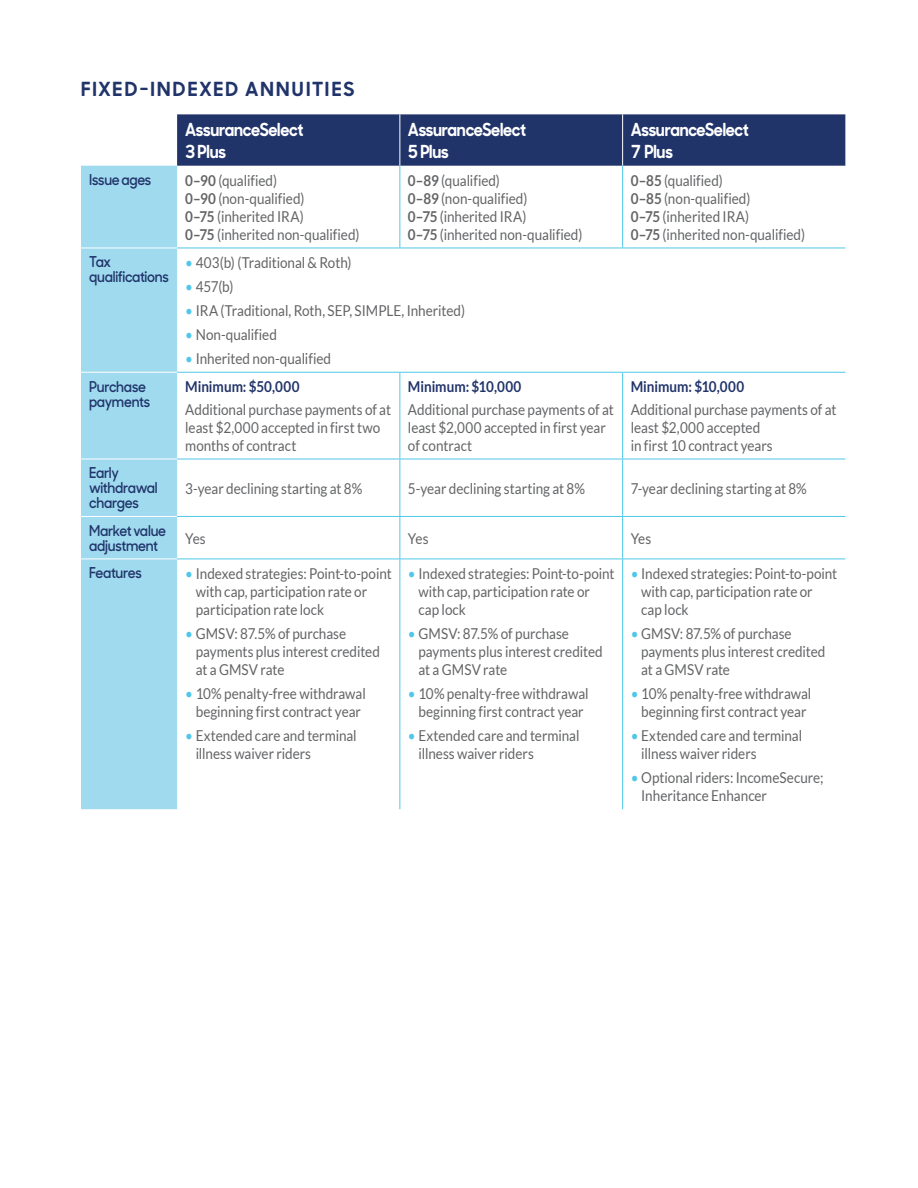
<style>
.page{position:relative;width:918px;height:1188px;background:#fff}
.page>*{position:absolute;margin:0;border:0;box-sizing:border-box;transform-origin:0 0}
.t1{font:700 19.5px "MM Sharp Sans";letter-spacing:.105em;color:#21346a}
.t2{font:700 18px/21.6px "MM Sharp Sans";letter-spacing:-.02em;color:#fff;scale:.9 1}
.t3{font:15px/18px "Lato";letter-spacing:-.005em;color:#636466;scale:.9 1}
.t4{font:600 15px/15px "MM Sharp Sans";letter-spacing:-.02em;color:#21346a;scale:.9 1}
.t5{font:700 15px "Lato";color:#21346a;scale:.9 1}
.s1{font-weight:700}
.s2{color:#50c7e8}
</style>
<div class="page">
<div style="left:177px;top:114px;width:668px;height:52px;background:#21346a"></div>
<div style="left:81px;top:166px;width:96px;height:643px;background:#9fdaef"></div>
<hr style="left:81px;top:248px;width:96px;height:1px;background:#fff">
<hr style="left:81px;top:372px;width:96px;height:1px;background:#fff">
<hr style="left:81px;top:459px;width:96px;height:1px;background:#fff">
<hr style="left:81px;top:516px;width:96px;height:1px;background:#fff">
<hr style="left:81px;top:559px;width:96px;height:1px;background:#fff">
<hr style="left:177px;top:248px;width:223px;height:1px;background:#50c7e8">
<hr style="left:400px;top:248px;width:223px;height:1px;background:#50c7e8">
<hr style="left:623px;top:248px;width:222px;height:1px;background:#50c7e8">
<hr style="left:177px;top:372px;width:223px;height:1px;background:#50c7e8">
<hr style="left:400px;top:372px;width:223px;height:1px;background:#50c7e8">
<hr style="left:623px;top:372px;width:222px;height:1px;background:#50c7e8">
<hr style="left:177px;top:459px;width:223px;height:1px;background:#50c7e8">
<hr style="left:400px;top:459px;width:223px;height:1px;background:#50c7e8">
<hr style="left:623px;top:459px;width:222px;height:1px;background:#50c7e8">
<hr style="left:177px;top:516px;width:223px;height:1px;background:#50c7e8">
<hr style="left:400px;top:516px;width:223px;height:1px;background:#50c7e8">
<hr style="left:623px;top:516px;width:222px;height:1px;background:#50c7e8">
<hr style="left:177px;top:559px;width:223px;height:1px;background:#50c7e8">
<hr style="left:400px;top:559px;width:223px;height:1px;background:#50c7e8">
<hr style="left:623px;top:559px;width:222px;height:1px;background:#50c7e8">
<hr style="left:399px;top:114px;width:1px;height:52px;background:#fff">
<hr style="left:622px;top:114px;width:1px;height:52px;background:#fff">
<hr style="left:399px;top:166px;width:1px;height:82px;background:#50c7e8">
<hr style="left:622px;top:166px;width:1px;height:82px;background:#50c7e8">
<hr style="left:399px;top:373px;width:1px;height:86px;background:#50c7e8">
<hr style="left:622px;top:373px;width:1px;height:86px;background:#50c7e8">
<hr style="left:399px;top:459px;width:1px;height:57px;background:#50c7e8">
<hr style="left:622px;top:459px;width:1px;height:57px;background:#50c7e8">
<hr style="left:399px;top:517px;width:1px;height:42px;background:#50c7e8">
<hr style="left:622px;top:517px;width:1px;height:42px;background:#50c7e8">
<hr style="left:399px;top:559px;width:1px;height:250px;background:#50c7e8">
<hr style="left:622px;top:559px;width:1px;height:250px;background:#50c7e8">
<h1 class="t1" style="left:81px;top:72px;width:275px">FIXED-INDEXED ANNUITIES</h1>
<p class="t2" style="left:185px;top:117px;width:133px">AssuranceSelect<br>3 Plus</p>
<p class="t2" style="left:408px;top:117px;width:133px">AssuranceSelect<br>5 Plus</p>
<p class="t2" style="left:631px;top:117px;width:133px">AssuranceSelect<br>7 Plus</p>
<p class="t4" style="left:89px;top:171px;width:71px">Issue ages</p>
<p class="t3" style="left:185px;top:171px;width:195px"><span class="s1">0–90</span> (qualified)<br><span class="s1">0–90</span> (non-qualified)<br><span class="s1">0–75</span> (inherited IRA)<br><span class="s1">0–75</span> (inherited non-qualified)</p>
<p class="t3" style="left:408px;top:171px;width:195px"><span class="s1">0–89</span> (qualified)<br><span class="s1">0–89</span> (non-qualified)<br><span class="s1">0–75</span> (inherited IRA)<br><span class="s1">0–75</span> (inherited non-qualified)</p>
<p class="t3" style="left:631px;top:171px;width:195px"><span class="s1">0–85</span> (qualified)<br><span class="s1">0–85</span> (non-qualified)<br><span class="s1">0–75</span> (inherited IRA)<br><span class="s1">0–75</span> (inherited non-qualified)</p>
<p class="t4" style="left:89px;top:253px;width:90px">Tax qualifications</p>
<p class="t3" style="left:185px;top:254px;width:186px"><span class="s2">•</span> 403(b) (Traditional &amp; Roth)</p>
<p class="t3" style="left:185px;top:278px;width:55px"><span class="s2">•</span> 457(b)</p>
<p class="t3" style="left:185px;top:302px;width:313px"><span class="s2">•</span> IRA (Traditional, Roth, SEP, SIMPLE, Inherited)</p>
<p class="t3" style="left:185px;top:326px;width:103px"><span class="s2">•</span> Non-qualified</p>
<p class="t3" style="left:185px;top:350px;width:164px"><span class="s2">•</span> Inherited non-qualified</p>
<p class="t4" style="left:89px;top:378px;width:69px">Purchase payments</p>
<p class="t5" style="left:185px;top:378px;width:129px">Minimum: $50,000</p>
<p class="t3" style="left:185px;top:400px;width:230px">Additional purchase payments of at least $2,000 accepted in first two months of contract</p>
<p class="t5" style="left:408px;top:378px;width:128px">Minimum: $10,000</p>
<p class="t3" style="left:408px;top:400px;width:230px">Additional purchase payments of at least $2,000 accepted in first year of contract</p>
<p class="t5" style="left:631px;top:378px;width:128px">Minimum: $10,000</p>
<p class="t3" style="left:631px;top:400px;width:230px">Additional purchase payments of at least $2,000 accepted<br>in first 10 contract years</p>
<p class="t4" style="left:89px;top:464px;width:78px">Early withdrawal charges</p>
<p class="t3" style="left:185px;top:479px;width:198px">3-year declining starting at 8%</p>
<p class="t3" style="left:408px;top:479px;width:198px">5-year declining starting at 8%</p>
<p class="t3" style="left:631px;top:479px;width:197px">7-year declining starting at 8%</p>
<p class="t4" style="left:89px;top:522px;width:87px">Market value adjustment</p>
<p class="t3" style="left:185px;top:529px;width:24px">Yes</p>
<p class="t3" style="left:408px;top:529px;width:24px">Yes</p>
<p class="t3" style="left:631px;top:529px;width:24px">Yes</p>
<p class="t4" style="left:89px;top:564px;width:60px">Features</p>
<p class="t3" style="left:196px;top:565px;width:219px;text-indent:-11px"><span class="s2">•</span> Indexed strategies: Point-to-point with cap, participation rate or participation rate lock</p>
<p class="t3" style="left:196px;top:625px;width:206px;text-indent:-11px"><span class="s2">•</span> GMSV: 87.5% of purchase payments plus interest credited at a GMSV rate</p>
<p class="t3" style="left:185px;top:685px;width:202px;text-align:center"><span class="s2">•</span> 10% penalty-free withdrawal beginning first contract year</p>
<p class="t3" style="left:196px;top:727px;width:180px;text-indent:-11px"><span class="s2">•</span> Extended care and terminal illness waiver riders</p>
<p class="t3" style="left:418px;top:565px;width:219px;text-indent:-11px"><span class="s2">•</span> Indexed strategies: Point-to-point with cap, participation rate or<br>cap lock</p>
<p class="t3" style="left:418px;top:625px;width:206px;text-indent:-11px"><span class="s2">•</span> GMSV: 87.5% of purchase payments plus interest credited at a GMSV rate</p>
<p class="t3" style="left:408px;top:685px;width:202px;text-align:center"><span class="s2">•</span> 10% penalty-free withdrawal beginning first contract year</p>
<p class="t3" style="left:418px;top:727px;width:180px;text-indent:-11px"><span class="s2">•</span> Extended care and terminal illness waiver riders</p>
<p class="t3" style="left:641px;top:565px;width:219px;text-indent:-11px"><span class="s2">•</span> Indexed strategies: Point-to-point with cap, participation rate or<br>cap lock</p>
<p class="t3" style="left:641px;top:625px;width:206px;text-indent:-11px"><span class="s2">•</span> GMSV: 87.5% of purchase payments plus interest credited at a GMSV rate</p>
<p class="t3" style="left:631px;top:685px;width:202px;text-align:center"><span class="s2">•</span> 10% penalty-free withdrawal beginning first contract year</p>
<p class="t3" style="left:641px;top:727px;width:180px;text-indent:-11px"><span class="s2">•</span> Extended care and terminal illness waiver riders</p>
<p class="t3" style="left:641px;top:769px;width:204px;text-indent:-11px"><span class="s2">•</span> Optional riders: IncomeSecure;<br>Inheritance Enhancer</p>
</div>
